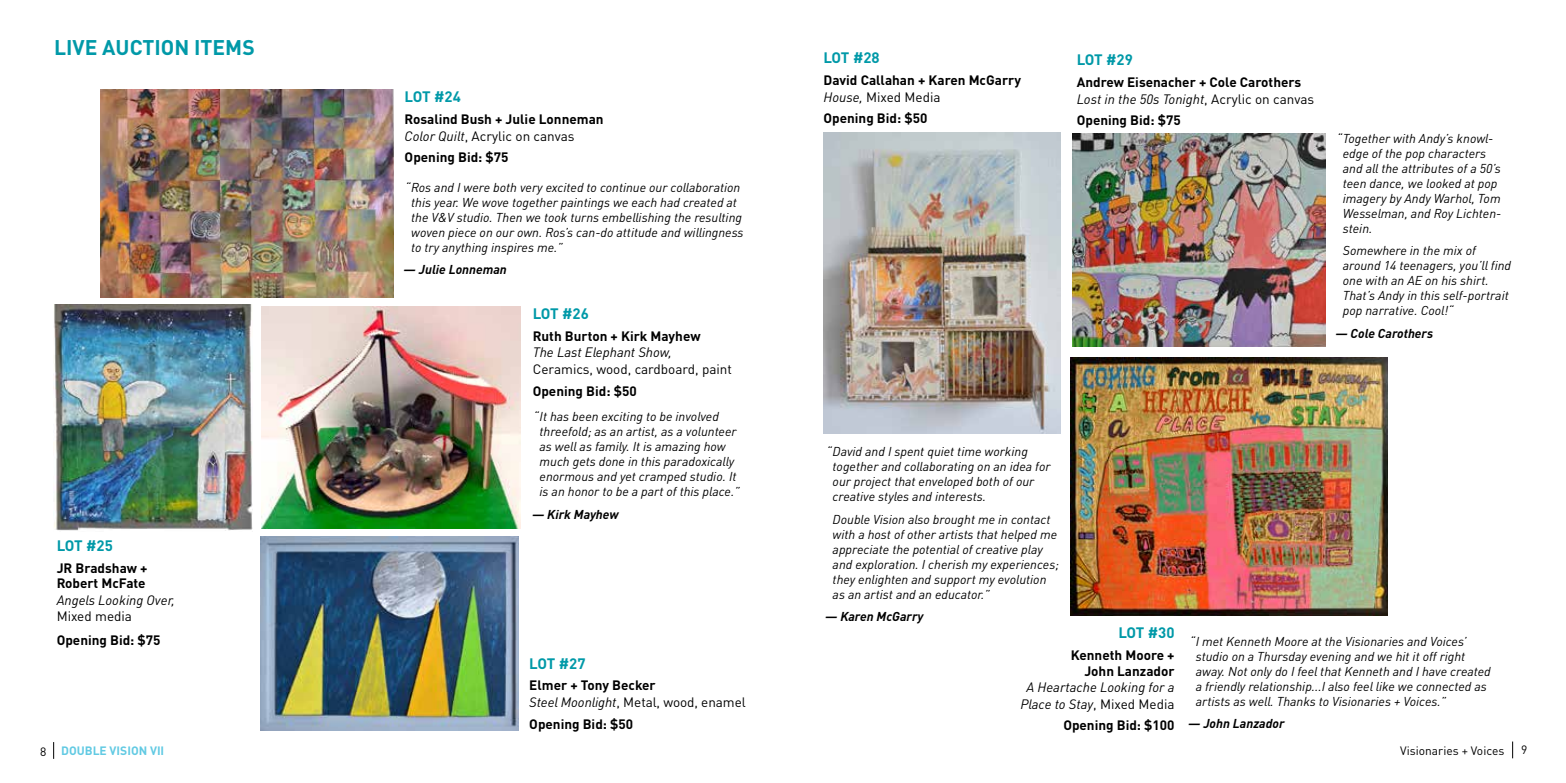
<style>
.page{position:relative;width:1566px;height:783px;background:#fff}
.page>*{position:absolute;margin:0;border:0;box-sizing:border-box;transform-origin:0 0}
.t1{font:700 21px "DINOT";color:#0099a8}
.t2{font:700 15px "DINOT";letter-spacing:-.02em;color:#0099a8}
.t3{font:700 13.5px/16.5px "DINOT";color:#000}
.t4{font:13.5px/16.5px "DINOT";color:#000}
.t5{font:italic 13.5px/16.5px "DINOT";color:#000;text-align:center}
.t6{font:italic 12.75px/15px "DINOT";color:#000}
.t7{font:italic 700 12.75px "DINOT";color:#000}
.t8{font:12px "DINOT";color:#000}
.t9{font:700 12px "DINOT";color:#62cae3}
.s1{font-weight:400;font-style:italic}
.s2{font-weight:400}
.s3{font-weight:700}
.s4{font-style:italic}
.s5{font-style:normal}
.s6{font-weight:400;color:#000}
</style>
<div class="page">
<svg style="left:53px;top:742px;width:1px;height:17px"></svg>
<svg style="left:1512px;top:742px;width:1px;height:16px"></svg>
<img style="left:1071px;top:358px;width:316px;height:257px">
<img style="left:1072px;top:134px;width:254px;height:213px">
<img style="left:824px;top:133px;width:237px;height:300px">
<img style="left:260px;top:537px;width:259px;height:193px">
<img style="left:54px;top:305px;width:198px;height:226px">
<img style="left:101px;top:90px;width:293px;height:208px">
<img style="left:262px;top:307px;width:259px;height:222px">
<h1 class="t1" style="left:54px;top:33px;width:202px">LIVE AUCTION ITEMS</h1>
<p class="t2" style="left:57px;top:536px;width:58px">LOT #25</p>
<p class="t3" style="left:57px;top:560px;width:92px;line-height:15.8px">JR Bradshaw +<br>Robert McFate</p>
<p class="t5" style="left:57px;top:592px;width:120px">Angels Looking Over,</p>
<p class="t4" style="left:57px;top:608px;width:77px">Mixed media</p>
<p class="t3" style="left:57px;top:632px;width:105px">Opening Bid: $75</p>
<p class="t2" style="left:405px;top:87px;width:58px">LOT #24</p>
<p class="t3" style="left:405px;top:111px;width:200px">Rosalind Bush + Julie Lonneman<br><span class="s1">Color Quilt</span><span class="s2">, Acrylic on canvas</span></p>
<p class="t3" style="left:405px;top:149px;width:105px">Opening Bid: $75</p>
<p class="t6" style="left:411px;top:180px;width:334px;text-indent:-6px">“Ros and I were both very excited to continue our collaboration this year. We wove together paintings we each had created at the V&amp;V studio. Then we took turns embellishing the resulting woven piece on our own. Ros’s can-do attitude and willingness to try anything inspires me.”</p>
<p class="t7" style="left:404px;top:262px;width:105px">— Julie Lonneman</p>
<p class="t2" style="left:533px;top:304px;width:58px">LOT #26</p>
<p class="t3" style="left:533px;top:327px;width:169px">Ruth Burton + Kirk Mayhew</p>
<p class="t5" style="left:533px;top:344px;width:141px">The Last Elephant Show,</p>
<p class="t4" style="left:533px;top:361px;width:201px">Ceramics, wood, cardboard, paint</p>
<p class="t3" style="left:533px;top:382px;width:105px">Opening Bid: $50</p>
<p class="t6" style="left:540px;top:409px;width:202px;text-indent:-6px">“It has been exciting to be involved threefold; as an artist, as a volunteer as well as family. It is amazing how much gets done in this paradoxically enormous and yet cramped studio. It is an honor to be a part of this place.”</p>
<p class="t7" style="left:532px;top:506px;width:88px">— Kirk Mayhew</p>
<p class="t2" style="left:529px;top:653px;width:58px">LOT #27</p>
<p class="t4" style="left:529px;top:677px;width:218px"><span class="s3">Elmer + Tony Becker<br></span><span class="s4">Steel Moonlight</span>, Metal, wood, enamel</p>
<p class="t3" style="left:529px;top:715px;width:105px">Opening Bid: $50</p>
<p class="t2" style="left:824px;top:48px;width:58px">LOT #28</p>
<p class="t3" style="left:824px;top:72px;width:199px">David Callahan + Karen McGarry<br><span class="s1">House,</span> <span class="s2">Mixed Media</span></p>
<p class="t3" style="left:824px;top:110px;width:105px">Opening Bid: $50</p>
<p class="t2" style="left:1077px;top:50px;width:58px">LOT #29</p>
<p class="t3" style="left:1077px;top:74px;width:239px">Andrew Eisenacher + Cole Carothers<br><span class="s1">Lost in the 50s Tonight</span><span class="s2">, Acrylic on canvas</span></p>
<p class="t3" style="left:1077px;top:112px;width:105px">Opening Bid: $75</p>
<p class="t6" style="left:1343px;top:131px;width:160px;text-indent:-6px">“Together with Andy’s knowl&shy;edge of the pop characters and all the attributes of a 50’s teen dance, we looked at pop imagery by Andy Warhol, Tom<br>Wesselman, and Roy Lichten&shy;stein.</p>
<p class="t6" style="left:1343px;top:243px;width:170px">Somewhere in the mix of around 14 teenagers, you’ll find one with an AE on his shirt.<br>That’s Andy in this self-portrait pop narrative. Cool!“</p>
<p class="t7" style="left:1335px;top:325px;width:99px">— Cole Carothers</p>
<p class="t6" style="left:833px;top:444px;width:219px;text-indent:-6px">“David and I spent quiet time working together and collaborating on an idea for our project that enveloped both of our creative styles and interests.</p>
<p class="t6" style="left:833px;top:511px;width:228px">Double Vision also brought me in contact with a host of other artists that helped me appreciate the potential of creative play and exploration. I cherish my experiences; they enlighten and support my evolution as an artist and an educator.”</p>
<p class="t7" style="left:825px;top:608px;width:100px">— Karen McGarry</p>
<p class="t2" style="left:1118px;top:623px;width:58px">LOT #30</p>
<p class="t3" style="left:1071px;top:647px;width:105px;line-height:15.8px;text-align:right">Kenneth Moore +<br>John Lanzador</p>
<p class="t5" style="left:1020px;top:679px;width:156px">A Heartache Looking for a<br>Place to Stay<span class="s5">, Mixed Media</span></p>
<p class="t3" style="left:1063px;top:717px;width:113px">Opening Bid: $100</p>
<p class="t6" style="left:1196px;top:633px;width:297px;text-indent:-6px">“I met Kenneth Moore at the Visionaries and Voices’ studio on a Thursday evening and we hit it off right away. Not only do I feel that Kenneth and I have created a friendly relationship...I also feel like we connected as artists as well. Thanks to Visionaries + Voices.”</p>
<p class="t7" style="left:1188px;top:715px;width:98px">— John Lanzador</p>
<p class="t9" style="left:40px;top:743px;width:125px"><span class="s6">8</span> DOUBLE VISION VII</p>
<p class="t8" style="left:1400px;top:743px;width:106px">Visionaries + Voices</p>
<p class="t8" style="left:1521px;top:742px;width:8px">9</p>
</div>
